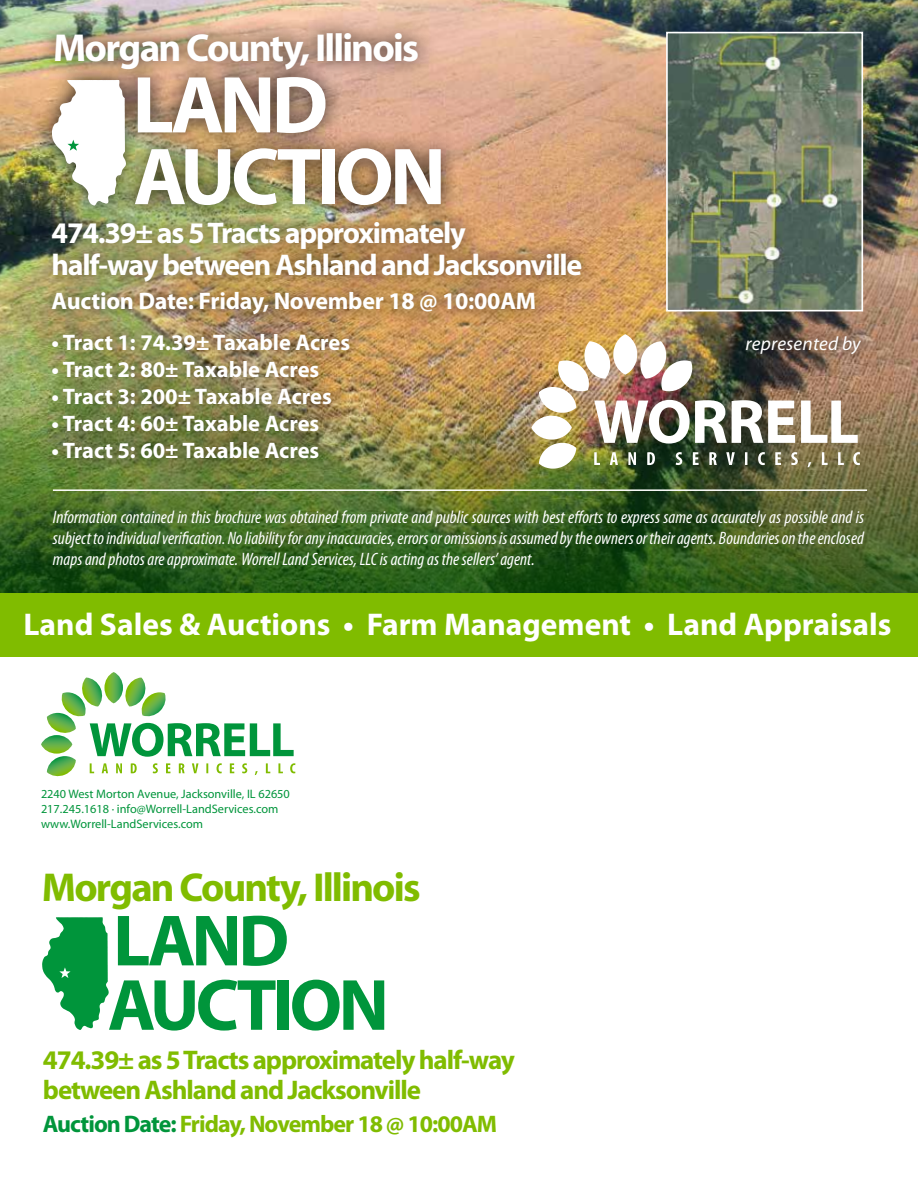
<style>
.page{position:relative;width:918px;height:1188px;background:#fff}
.page>*{position:absolute;margin:0;border:0;box-sizing:border-box;transform-origin:0 0}
.t1{font:700 81.45px/71.7px "Myriad";letter-spacing:-.05em;color:#fff}
.t2{font:700 73.2px/64.3px "Myriad";letter-spacing:-.05em;color:#00953b}
.t3{font:700 40.5px "Myriad";letter-spacing:-.045em;color:#80bc00}
.t4{font:700 39.15px "Myriad";letter-spacing:-.045em;color:#fff}
.t5{font:700 31.5px "Myriad Pro";color:#fff}
.t6{font:700 30px/31.5px "Myriad Pro";letter-spacing:-.04em;color:#fff}
.t7{font:700 27px/30px "Myriad Pro";letter-spacing:-.04em;color:#80bc00}
.t8{font:700 24px "Myriad Pro";letter-spacing:-.04em;color:#80bc00}
.t9{font:700 24px "Myriad Pro";letter-spacing:-.01em;color:#fff}
.t10{font:700 22.5px "Myriad Pro";color:#fff}
.t11{font:italic 19.2px "Myriad";letter-spacing:.01em;color:#fff}
.t12{font:italic condensed 18px/21px "Myriad Pro";color:#fff;text-align:justify}
.t13{font:12.3px/14.7px "Myriad Pro";color:#00953b}
.s1{color:#00953b}
</style>
<div class="page">
<svg style="left:41px;top:672px;width:254px;height:105px"></svg>
<img style="left:66px;top:917px;width:36px;height:1px">
<svg style="left:59px;top:967px;width:12px;height:11px"></svg>
<div style="left:0;top:586px;width:918px;height:70px;background:#80bc00"></div>
<img style="left:0;top:0;width:918px;height:368px">
<img style="left:0;top:368px;width:918px;height:225px">
<hr style="left:53px;top:489px;width:814px;height:2px;background:#fff">
<img style="left:669px;top:35px;width:191px;height:273px">
<div style="left:666px;top:32px;width:197px;height:279px;border:2px solid #fff"></div>
<svg style="left:613px;top:334px;width:24px;height:41px"></svg>
<img style="left:599px;top:341px;width:261px;height:128px">
<div style="left:732px;top:322px;width:143px;height:45px;background:#000;opacity:.75"></div>
<div style="left:34px;top:15px;width:565px;height:461px;background:#000;opacity:.75"></div>
<img style="left:78px;top:80px;width:40px;height:1px">
<svg style="left:67px;top:140px;width:12px;height:11px"></svg>
<h3 class="t4" style="left:53px;top:27px;width:368px">Morgan County, Illinois</h3>
<h1 class="t1" style="left:132px;top:72px;width:315px">LAND<br>AUCTION</h1>
<h3 class="t6" style="left:52px;top:217px;width:532px">474.39± as 5 Tracts approximately<br>half-way between Ashland and Jacksonville</h3>
<h3 class="t9" style="left:52px;top:286px;width:486px">Auction Date: Friday, November 18 @ 10:00AM</h3>
<p class="t10" style="left:52px;top:328px;width:300px">• Tract 1: 74.39± Taxable Acres</p>
<p class="t10" style="left:52px;top:355px;width:269px">• Tract 2: 80± Taxable Acres</p>
<p class="t10" style="left:52px;top:382px;width:282px">• Tract 3: 200± Taxable Acres</p>
<p class="t10" style="left:52px;top:409px;width:269px">• Tract 4: 60± Taxable Acres</p>
<p class="t10" style="left:52px;top:436px;width:269px">• Tract 5: 60± Taxable Acres</p>
<p class="t11" style="left:746px;top:334px;width:117px">represented by</p>
<p class="t12" style="left:53px;top:507px;width:813px">Information contained in this brochure was obtained from private and public sources with best efforts to express same as accurately as possible and is subject to individual verification. No liability for any inaccuracies, errors or omissions is assumed by the owners or their agents. Boundaries on the enclosed maps and photos are approximate. Worrell Land Services, LLC is acting as the sellers’ agent.</p>
<h3 class="t5" style="left:23px;top:604px;width:869px">Land Sales &amp; Auctions • Farm Management • Land Appraisals</h3>
<p class="t13" style="left:41px;top:786px;width:250px">2240 West Morton Avenue, Jacksonville, IL 62650<br>217.245.1618 ∙ info@Worrell-LandServices.com www.Worrell-LandServices.com</p>
<h3 class="t3" style="left:42px;top:866px;width:380px">Morgan County, Illinois</h3>
<h2 class="t2" style="left:108px;top:911px;width:283px">LAND<br>AUCTION</h2>
<h3 class="t7" style="left:43px;top:1044px;width:474px">474.39± as 5 Tracts approximately half-way between Ashland and Jacksonville</h3>
<h3 class="t8" style="left:43px;top:1108px;width:456px"><span class="s1">Auction Date:</span> Friday, November 18 @ 10:00AM</h3>
</div>
